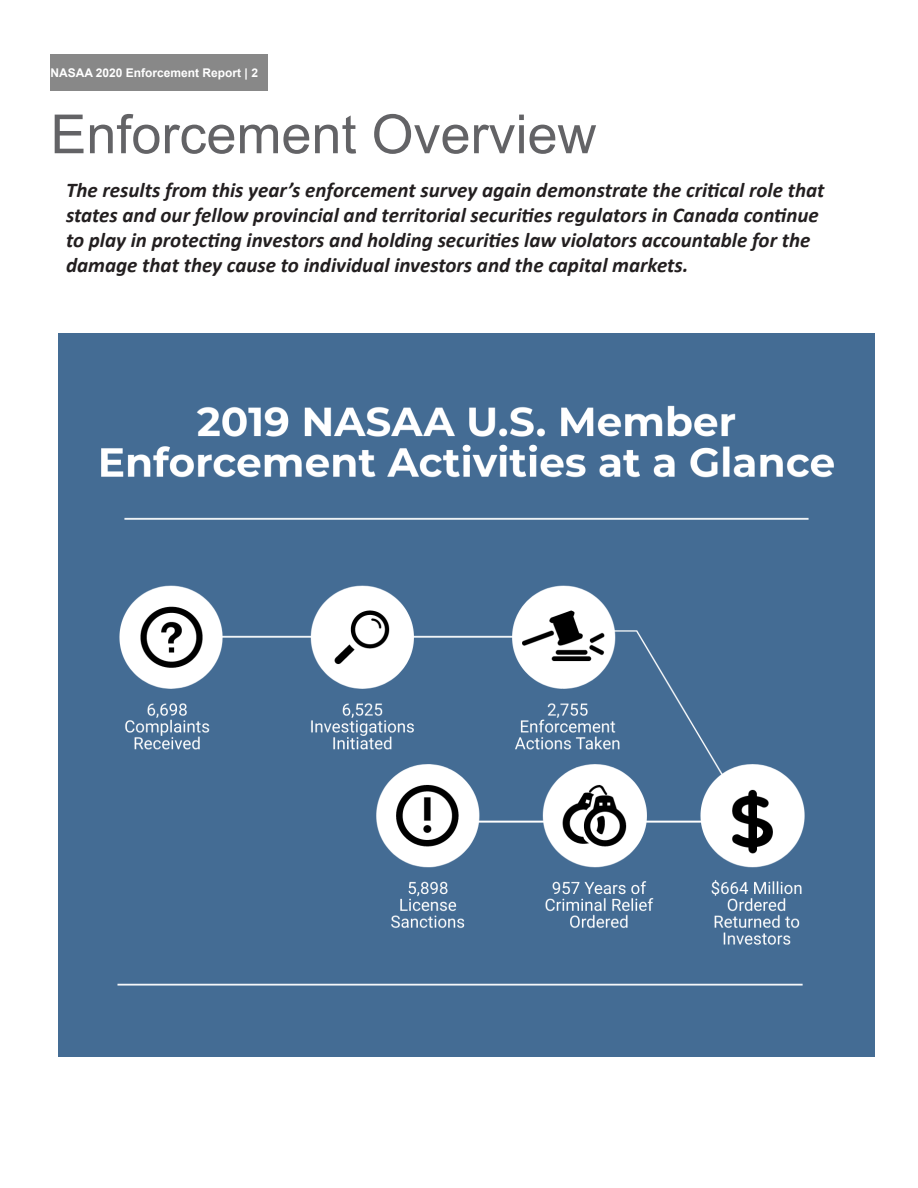
<style>
.page{position:relative;width:918px;height:1188px;background:#fff}
.page>*{position:absolute;margin:0;border:0;box-sizing:border-box;transform-origin:0 0}
.t1{font:54px "Arial";color:#636366}
.t2{font:italic 700 21px/25.2px "Calibri";color:#231f20}
.t3{font:700 12px "Arial";color:#fff}
</style>
<div class="page">
<img style="left:58px;top:333px;width:816px;height:724px">
<div style="left:50px;top:54px;width:218px;height:37px;background:#888"></div>
<p class="t3" style="left:50px;top:64px;width:209px">NASAA 2020 Enforcement Report | 2</p>
<p class="t1" style="left:50px;top:97px;width:548px">Enforcement Overview</p>
<p class="t2" style="left:66px;top:176px;width:760px">The results from this year’s enforcement survey again demonstrate the critical role that states and our fellow provincial and territorial securities regulators in Canada continue to play in protecting investors and holding securities law violators accountable for the damage that they cause to individual investors and the capital markets.</p>
</div>
